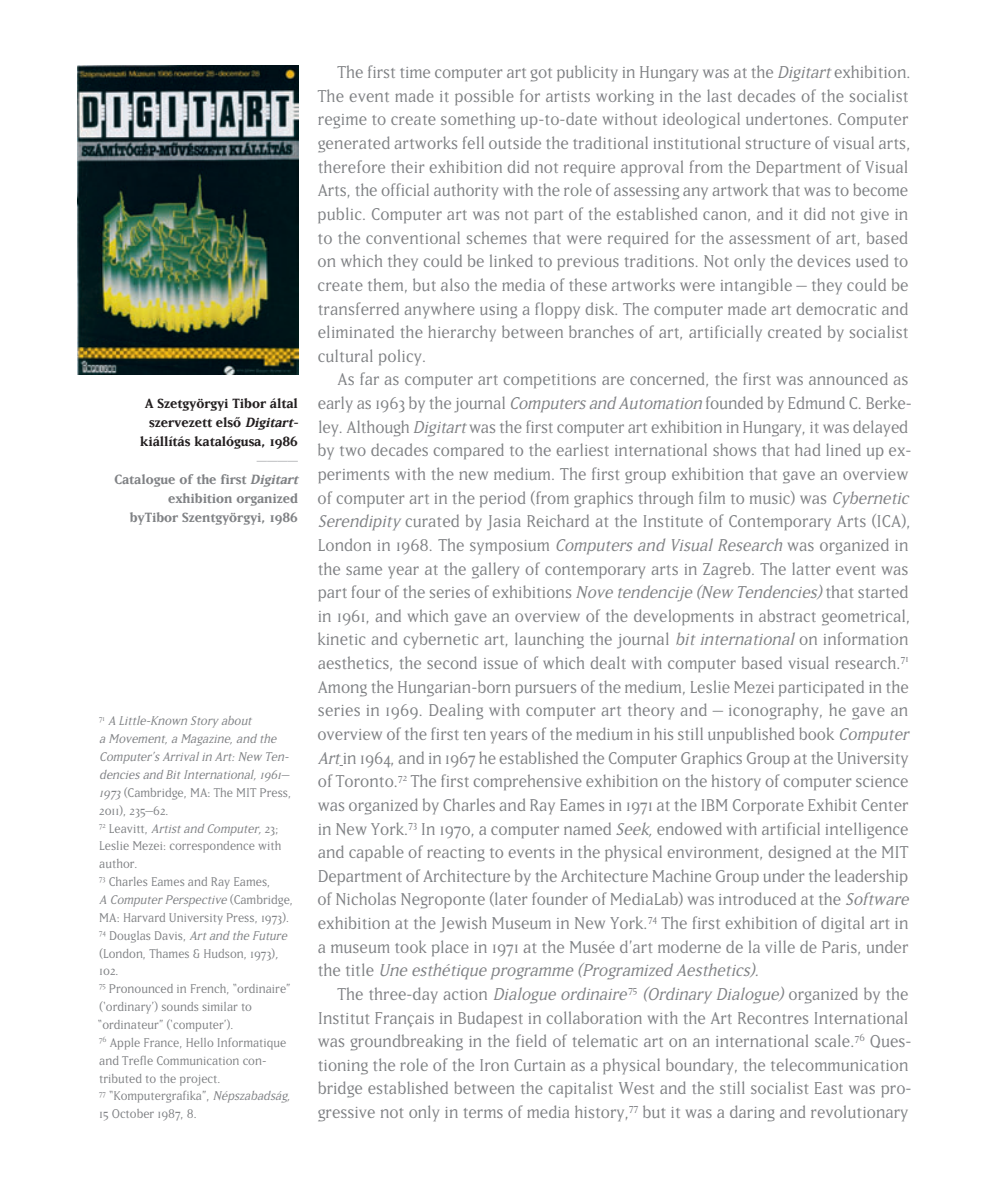
<style>
.page{position:relative;width:993px;height:1191px;background:#fff}
.page>*{position:absolute;margin:0;border:0;box-sizing:border-box;transform-origin:0 0}
.t1{font:20.12px/23.6px "Matrix";color:#808285}
.t2{font:700 15.75px/18.9px "Matrix";color:#808285;text-align:right}
.t3{font:700 15.75px/18.9px "Matrix";color:#231f20;text-align:center}
.t4{font:14.88px/17.8px "Matrix";color:#808285}
.s1{font-style:italic}
.s2{color:#bcbdc0}
</style>
<div class="page">
<img style="left:77px;top:66px;width:221px;height:308px">
<p class="t3" style="left:140px;top:393px;width:162px">A Szetgyörgyi Tibor által szervezett els¤ <span class="s1">Digitart&shy;</span>kiállítás katalógusa, 1986</p>
<p class="t2" style="left:114px;top:450px;width:185px"><span class="s2">––––<br></span>Catalogue of the first <span class="s1">Digitart </span>exhibition organized<br>byTibor Szentgyörgyi, 1986</p>
<p class="t4" style="left:98px;top:711px;width:197px"><sup>7</sup> <sup>1</sup> <span class="s1">A Little-Known Story about<br>a Movement,a Magazine,and the<br>Computer’s Arrivalin Art:New Ten&shy;dencies and BitInternational,1961–<br>1973</span>(Cambridge, MA: The MIT Press,<br>2011), 235–62.<br><sup>7</sup> <sup>2</sup> L e a v i t t , <span class="s1">Artistand Computer,</span> 2 3 ;<br>Leslie Mezei: correspondence with author.<br><sup>73</sup> Charles Eames and Ray Eames,<br><span class="s1">A Computer Perspective</span> ( C a m b r i d g e ,<br>MA: Harvard University Press, 1973).<br><sup>74</sup> Douglas Davis, <span class="s1">Artand the Future </span>(London, Thames &amp; Hudson, 1973)<span class="s1">,<br></span>102.<br><sup>75</sup> Pronounced in French, “ordinaire” (‘ordinary’) sounds similar to “ordinateur” (‘computer’).<br><sup>76</sup> Apple France, Hello Informatique and Trefle Communication con&shy;tributed to the project.<br><sup>77</sup> “Komputergrafika”, <span class="s1">Népszabadság,<br></span>15 October 1987, 8.</p>
<p class="t1" style="left:317px;top:59px;width:594px;text-indent:20px">The first time computer art got publicity in Hungary was at the <span class="s1">Digitart</span>exhibition.<br>The event made it possible for artists working in the last decades of the socialist regime to create something up-to-date without ideological undertones. Computer generated artworks fell outside the traditional institutional structure of visual arts, therefore their exhibition did not require approval from the Department of Visual Arts, the official authority with the role of assessing any artwork that was to become public. Computer art was not part of the established canon, and it did not give in to the conventional schemes that were required for the assessment of art, based on which they could be linked to previous traditions. Not only the devices used to create them, but also the media of these artworks were intangible – they could be transferred anywhere using a floppy disk. The computer made art democratic and eliminated the hierarchy between branches of art, artificially created by socialist cultural policy.</p>
<p class="t1" style="left:317px;top:367px;width:595px;text-indent:20px">As far as computer art competitions are concerned, the first was announced as early as 1963 by the journal <span class="s1">Computers and Automation</span>founded by Edmund C. Berke&shy;ley. Although <span class="s1">Digitart</span>was the first computer art exhibition in Hungary, it was delayed by two decades compared to the earliest international shows that had lined up ex&shy;periments with the new medium. The first group exhibition that gave an overview of computer art in the period (from graphics through film to music) was <span class="s1">Cybernetic Serendipity</span> curated by Jasia Reichard at the Institute of Contemporary Arts (ICA), London in 1968. The symposium <span class="s1">Computers and Visual Research</span>was organized in the same year at the gallery of contemporary arts in Zagreb. The latter event was part four of the series of exhibitions <span class="s1">Nove tendencije (New Tendencies)</span>that started in 1961, and which gave an overview of the developments in abstract geometrical, kinetic and cybernetic art, launching the journal <span class="s1">bit international</span>on information aesthetics, the second issue of which dealt with computer based visual research.<sup>71<br></sup>Among the Hungarian-born pursuers of the medium, Leslie Mezei participated in the series in 1969. Dealing with computer art theory and – iconography, he gave an overview of the first ten years of the medium in his still unpublished book <span class="s1">Computer Art</span>in 1964, and in 1967 he established the Computer Graphics Group at the University of Toronto.<sup>72</sup> The first comprehensive exhibition on the history of computer science was organized by Charles and Ray Eames in 1971 at the IBM Corporate Exhibit Center in New York.<sup>73</sup> In 1970, a computer named <span class="s1">Seek,</span>endowed with artificial intelligence and capable of reacting to events in the physical environment, designed at the MIT Department of Architecture by the Architecture Machine Group under the leadership of Nicholas Negroponte (later founder of MediaLab) was introduced at the <span class="s1">Software </span>exhibition at the Jewish Museum in New York.<sup>74</sup> The first exhibition of digital art in a museum took place in 1971 at the Musée d’art moderne de la ville de Paris, under t h e t i t l e <span class="s1">Une esthétique programme (Programized Aesthetics).</span></p>
<p class="t1" style="left:317px;top:981px;width:595px;text-indent:20px">The three-day action <span class="s1">Dialogue ordinaire</span><sup>75</sup> <span class="s1">(Ordinary Dialogue)</span> organized by the Institut Français in Budapest in collaboration with the Art Recontres International was groundbreaking in the field of telematic art on an international scale.<sup>76</sup> Ques&shy;tioning the role of the Iron Curtain as a physical boundary, the telecommunication bridge established between the capitalist West and the still socialist East was pro&shy;gressive not only in terms of media history,<sup>77</sup> but it was a daring and revolutionary</p>
</div>
